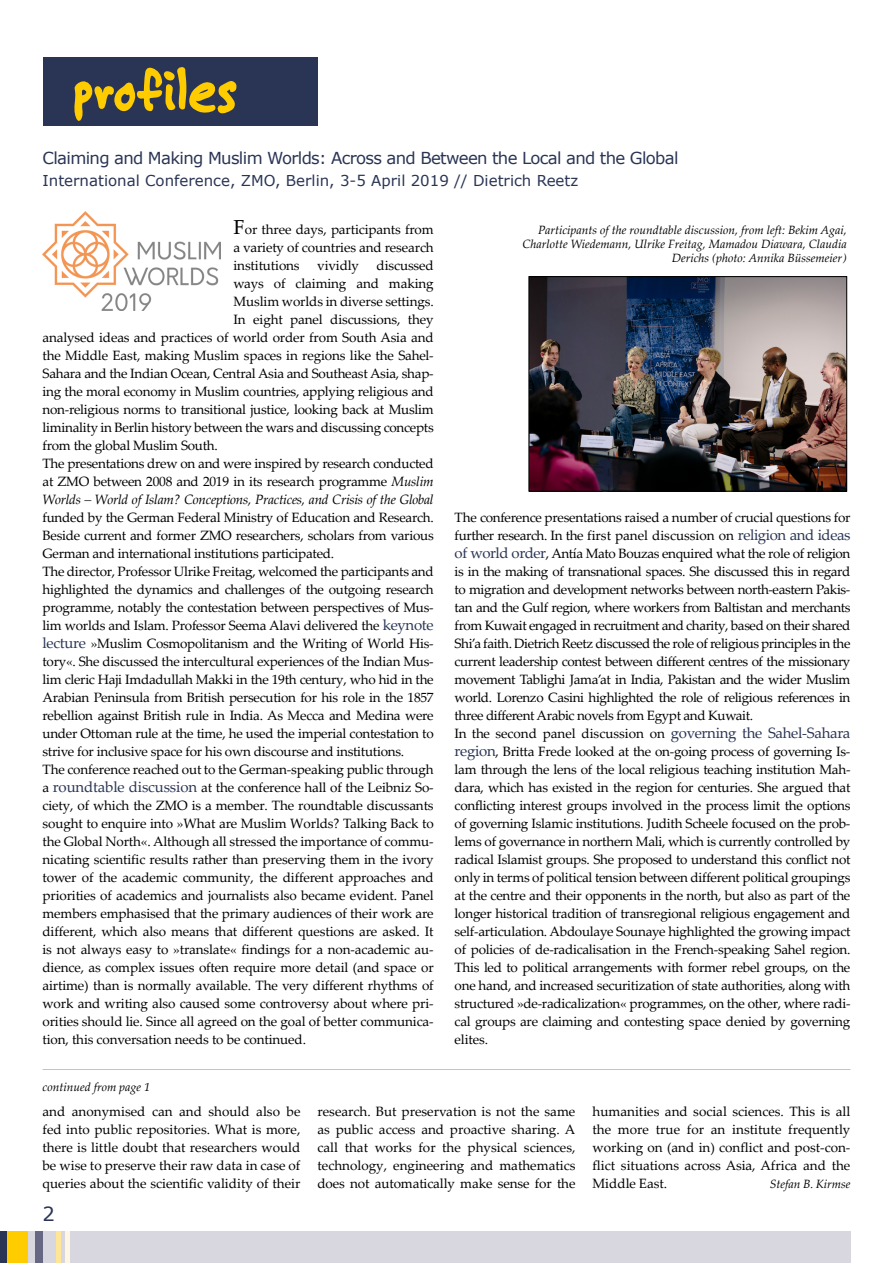
<style>
.page{position:relative;width:893px;height:1263px;background:#fff}
.page>*{position:absolute;margin:0;border:0;box-sizing:border-box;transform-origin:0 0}
.t1{font:19.5px "Verdana";color:#2a3555}
.t2{font:16.5px "Verdana";letter-spacing:-.04em;color:#2a3555}
.t3{font:15px "Verdana";color:#2a3555}
.t4{font:13.5px/18px "Palatino Linotype";letter-spacing:-.02em;color:#000;text-align:justify}
.t5{font:italic 13.5px "Palatino Linotype";letter-spacing:-.02em;color:#000}
.t6{font:italic 12px/14.4px "Palatino Linotype";color:#000;text-align:right}
.s1{font-size:20.25px}
.s2{font-style:italic}
.s3{font-size:15px;color:#293656}
.s4{font-size:15px;color:#2a3555}
</style>
<div class="page">
<div style="left:43px;top:57px;width:274px;height:69px;background:#2a3555"></div>
<svg style="left:74px;top:67px;width:163px;height:54px"></svg>
<hr style="left:43px;top:1069px;width:807px;height:1px;background:#fc0">
<img style="left:531px;top:278px;width:314px;height:211px">
<div style="left:529px;top:276px;width:318px;height:215px;border:1px solid #000"></div>
<img style="left:43px;top:211px;width:177px;height:99px">
<div style="left:0;top:1231px;width:850px;height:32px;background:#d8d7e0"></div>
<div style="left:0;top:1231px;width:7px;height:32px;background:#2a3555"></div>
<hr style="left:65px;top:1231px;width:4px;height:32px;background:#fff7e2">
<hr style="left:56px;top:1231px;width:4px;height:32px;background:#ffe596">
<div style="left:35px;top:1231px;width:8px;height:32px;background:#666783"></div>
<div style="left:7px;top:1231px;width:21px;height:32px;background:#fc0"></div>
<p class="t2" style="left:43px;top:147px;width:638px">Claiming and Making Muslim Worlds: Across and Between the Local and the Global</p>
<p class="t3" style="left:43px;top:171px;width:537px">International Conference, ZMO, Berlin, 3-5 April 2019 // Dietrich Reetz</p>
<p class="t4" style="left:234px;top:220px;width:202px"><span class="s1">F</span>or three days, participants from a variety of countries and research institutions</p>
<p class="t6" style="left:523px;top:222px;width:326px">Participants of the roundtable discussion, from left: Bekim Agai,<br>Charlotte Wiedemann, Ulrike Freitag, Mamadou Diawara, Claudia<br>Derichs (photo: Annika Büssemeier)</p>
<p class="t4" style="left:317px;top:256px;width:43px">vividly</p>
<p class="t4" style="left:377px;top:256px;width:59px">discussed</p>
<p class="t4" style="left:234px;top:274px;width:202px">ways of claiming and making</p>
<p class="t4" style="left:234px;top:292px;width:202px">Muslim worlds in diverse settings.</p>
<p class="t4" style="left:234px;top:310px;width:202px">In eight panel discussions, they</p>
<p class="t4" style="left:43px;top:328px;width:393px">analysed ideas and practices of world order from South Asia and</p>
<p class="t4" style="left:43px;top:346px;width:393px">the Middle East, making Muslim spaces in regions like the Sahel-</p>
<p class="t4" style="left:43px;top:364px;width:393px">Sahara and the Indian Ocean, Central Asia and Southeast Asia, shap-</p>
<p class="t4" style="left:43px;top:382px;width:393px">ing the moral economy in Muslim countries, applying religious and</p>
<p class="t4" style="left:43px;top:400px;width:393px">non-religious norms to transitional justice, looking back at Muslim</p>
<p class="t4" style="left:43px;top:418px;width:393px">liminality in Berlin history between the wars and discussing concepts</p>
<p class="t4" style="left:43px;top:436px;width:177px">from the global Muslim South.</p>
<p class="t4" style="left:43px;top:454px;width:393px">The presentations drew on and were inspired by research conducted</p>
<p class="t4" style="left:43px;top:472px;width:393px">at ZMO between 2008 and 2019 in its research programme <span class="s2">Muslim</span></p>
<p class="t5" style="left:43px;top:490px;width:393px">Worlds – World of Islam? Conceptions, Practices, and Crisis of the Global</p>
<p class="t4" style="left:43px;top:508px;width:393px;text-align:left">funded by the German Federal Ministry of Education and Research.<br>Beside current and former ZMO researchers, scholars from various German and international institutions participated.<br>The director, Professor Ulrike Freitag, welcomed the participants and highlighted the dynamics and challenges of the outgoing research programme, notably the contestation between perspectives of Mus&shy;lim worlds and Islam. Professor Seema Alavi delivered the <span class="s3">keynote lecture</span> »Muslim Cosmopolitanism and the Writing of World His&shy;tory«. She discussed the intercultural experiences of the Indian Mus&shy;lim cleric Haji Imdadullah Makki in the 19th century, who hid in the Arabian Peninsula from British persecution for his role in the 1857 rebellion against British rule in India. As Mecca and Medina were under Ottoman rule at the time, he used the imperial contestation to strive for inclusive space for his own discourse and institutions.<br>The conference reached out to the German-speaking public through a <span class="s4">roundtable discussion</span> at the conference hall of the Leibniz So&shy;ciety, of which the ZMO is a member. The roundtable discussants sought to enquire into »What are Muslim Worlds? Talking Back to the Global North«. Although all stressed the importance of commu&shy;nicating scientific results rather than preserving them in the ivory tower of the academic community, the different approaches and priorities of academics and journalists also became evident. Panel members emphasised that the primary audiences of their work are different, which also means that different questions are asked. It is not always easy to »translate« findings for a non-academic au&shy;dience, as complex issues often require more detail (and space or airtime) than is normally available. The very different rhythms of work and writing also caused some controversy about where pri&shy;orities should lie. Since all agreed on the goal of better communica&shy;tion, this conversation needs to be continued.</p>
<p class="t4" style="left:455px;top:508px;width:397px;text-align:left">The conference presentations raised a number of crucial questions for further research. In the first panel discussion on <span class="s4">religion and ideas of world order</span>, Antía Mato Bouzas enquired what the role of religion is in the making of transnational spaces. She discussed this in regard to migration and development networks between north-eastern Pakis&shy;tan and the Gulf region, where workers from Baltistan and merchants from Kuwait engaged in recruitment and charity, based on their shared Shi’a faith. Dietrich Reetz discussed the role of religious principles in the current leadership contest between different centres of the missionary movement Tablighi Jama’at in India, Pakistan and the wider Muslim world. Lorenzo Casini highlighted the role of religious references in three different Arabic novels from Egypt and Kuwait.<br>In the second panel discussion on <span class="s4">governing the Sahel-Sahara region</span>, Britta Frede looked at the on-going process of governing Is&shy;lam through the lens of the local religious teaching institution Mah&shy;dara, which has existed in the region for centuries. She argued that conflicting interest groups involved in the process limit the options of governing Islamic institutions. Judith Scheele focused on the prob&shy;lems of governance in northern Mali, which is currently controlled by radical Islamist groups. She proposed to understand this conflict not only in terms of political tension between different political groupings at the centre and their opponents in the north, but also as part of the longer historical tradition of transregional religious engagement and self-articulation. Abdoulaye Sounaye highlighted the growing impact of policies of de-radicalisation in the French-speaking Sahel region.<br>This led to political arrangements with former rebel groups, on the one hand, and increased securitization of state authorities, along with structured »de-radicalization« programmes, on the other, where radi&shy;cal groups are claiming and contesting space denied by governing elites.</p>
<p class="t6" style="left:43px;top:1079px;width:109px">continued from page 1</p>
<p class="t4" style="left:43px;top:1102px;width:259px">and anonymised can and should also be fed into public repositories. What is more, there is little doubt that researchers would be wise to preserve their raw data in case of queries about the scientific validity of their</p>
<p class="t4" style="left:317px;top:1102px;width:259px">research. But preservation is not the same as public access and proactive sharing. A call that works for the physical sciences, technology, engineering and mathematics does not automatically make sense for the</p>
<p class="t4" style="left:592px;top:1102px;width:259px">humanities and social sciences. This is all the more true for an institute frequently working on (and in) conflict and post-con&shy;flict situations across Asia, Africa and the Middle East.</p>
<p class="t6" style="left:770px;top:1176px;width:82px">Stefan B. Kirmse</p>
<h1 class="t1" style="left:43px;top:1200px;width:14px">2</h1>
</div>
